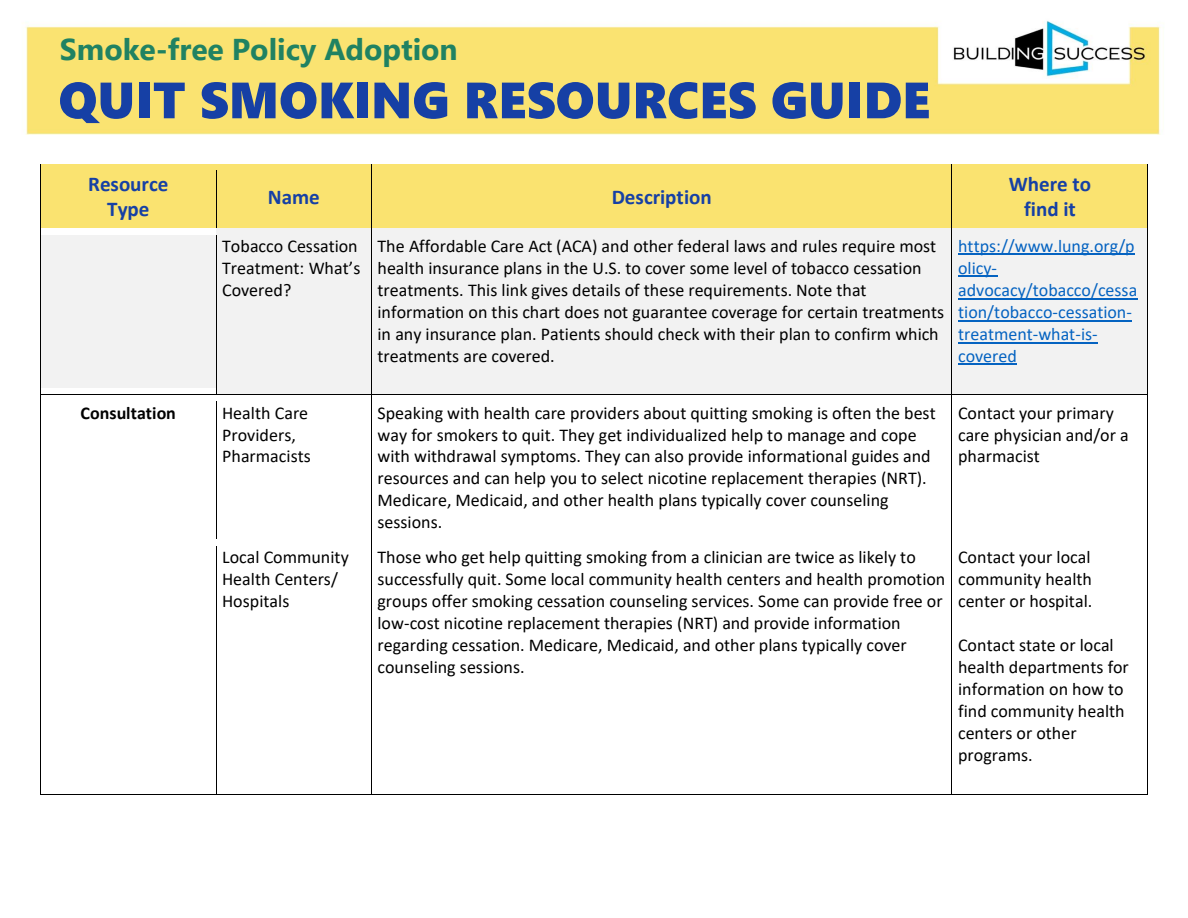
<style>
.page{position:relative;width:1188px;height:918px;background:#fff}
.page>*{position:absolute;margin:0;border:0;box-sizing:border-box;transform-origin:0 0}
.t1{font:51px "Segoe UI Black";color:#1640a5}
.t2{font:700 30px "Segoe UI";color:#208262}
.t3{font:700 21px "Calibri";color:#1640a5}
.t4{font:18px/21.9px "Calibri";color:#000}
.t5{font:18px/22px "Calibri";color:#0563c1}
.t6{font:700 18px "Calibri";color:#000}
</style>
<div class="page">
<img style="left:25px;top:20px;width:1136px;height:115px">
<div style="left:41px;top:165px;width:175px;height:63px;background:#fae370"></div>
<div style="left:217px;top:165px;width:154px;height:63px;background:#fae370"></div>
<div style="left:372px;top:165px;width:580px;height:63px;background:#fae370"></div>
<div style="left:952px;top:165px;width:195px;height:63px;background:#fae370"></div>
<hr style="left:41px;top:164px;width:175px;height:1px;background:#000">
<hr style="left:217px;top:164px;width:154px;height:1px;background:#000">
<hr style="left:372px;top:164px;width:580px;height:1px;background:#000">
<hr style="left:952px;top:164px;width:195px;height:1px;background:#000">
<hr style="left:40px;top:171px;width:1px;height:57px;background:#000">
<hr style="left:216px;top:171px;width:1px;height:57px;background:#000">
<hr style="left:371px;top:171px;width:1px;height:57px;background:#000">
<hr style="left:952px;top:171px;width:1px;height:57px;background:#000">
<hr style="left:1147px;top:171px;width:1px;height:57px;background:#000">
<div style="left:41px;top:229px;width:175px;height:166px;background:#f2f2f2"></div>
<div style="left:217px;top:229px;width:154px;height:166px;background:#f2f2f2"></div>
<div style="left:372px;top:229px;width:580px;height:166px;background:#f2f2f2"></div>
<div style="left:952px;top:229px;width:195px;height:166px;background:#f2f2f2"></div>
<hr style="left:958px;top:254px;width:177px;height:1px;background:#0563c1">
<hr style="left:958px;top:276px;width:39px;height:1px;background:#0563c1">
<hr style="left:958px;top:298px;width:179px;height:1px;background:#0563c1">
<hr style="left:958px;top:320px;width:174px;height:1px;background:#0563c1">
<hr style="left:958px;top:342px;width:140px;height:1px;background:#0563c1">
<hr style="left:958px;top:364px;width:59px;height:1px;background:#0563c1">
<hr style="left:41px;top:228px;width:175px;height:1px;background:#000">
<div style="left:41px;top:229px;width:175px;height:6px;background:#fff"></div>
<hr style="left:217px;top:228px;width:154px;height:1px;background:#000">
<hr style="left:372px;top:228px;width:580px;height:1px;background:#000">
<hr style="left:952px;top:228px;width:195px;height:1px;background:#000">
<hr style="left:41px;top:394px;width:175px;height:1px;background:#fff">
<div style="left:41px;top:389px;width:175px;height:5px;background:#fff"></div>
<hr style="left:40px;top:235px;width:1px;height:160px;background:#000">
<hr style="left:216px;top:394px;width:155px;height:1px;background:#fff">
<hr style="left:216px;top:235px;width:1px;height:160px;background:#000">
<hr style="left:371px;top:394px;width:581px;height:1px;background:#fff">
<hr style="left:371px;top:235px;width:1px;height:160px;background:#000">
<hr style="left:952px;top:394px;width:196px;height:1px;background:#fff">
<hr style="left:952px;top:235px;width:1px;height:160px;background:#000">
<hr style="left:1147px;top:235px;width:1px;height:160px;background:#000">
<hr style="left:40px;top:401px;width:1px;height:138px;background:#000">
<hr style="left:216px;top:401px;width:1px;height:138px;background:#000">
<hr style="left:371px;top:401px;width:1px;height:138px;background:#000">
<hr style="left:952px;top:401px;width:1px;height:138px;background:#000">
<hr style="left:1147px;top:401px;width:1px;height:138px;background:#000">
<hr style="left:217px;top:539px;width:154px;height:1px;background:#000">
<hr style="left:372px;top:539px;width:580px;height:1px;background:#000">
<hr style="left:952px;top:539px;width:195px;height:1px;background:#000">
<hr style="left:40px;top:546px;width:1px;height:248px;background:#000">
<hr style="left:41px;top:794px;width:175px;height:1px;background:#000">
<hr style="left:216px;top:546px;width:1px;height:248px;background:#000">
<hr style="left:217px;top:794px;width:154px;height:1px;background:#000">
<hr style="left:371px;top:546px;width:1px;height:248px;background:#000">
<hr style="left:372px;top:794px;width:580px;height:1px;background:#000">
<hr style="left:952px;top:546px;width:1px;height:248px;background:#000">
<hr style="left:952px;top:794px;width:195px;height:1px;background:#000">
<hr style="left:1147px;top:546px;width:1px;height:248px;background:#000">
<h2 class="t2" style="left:60px;top:28px;width:399px">Smoke-free Policy Adoption</h2>
<h1 class="t1" style="left:58px;top:64px;width:873px">QUIT SMOKING RESOURCES GUIDE</h1>
<p class="t3" style="left:88px;top:175px;width:82px">Resource</p>
<p class="t3" style="left:107px;top:201px;width:44px">Type</p>
<p class="t3" style="left:268px;top:188px;width:53px">Name</p>
<p class="t3" style="left:612px;top:188px;width:101px">Description</p>
<p class="t3" style="left:1009px;top:175px;width:84px">Where to</p>
<p class="t3" style="left:1024px;top:201px;width:53px">find it</p>
<p class="t4" style="left:222px;top:236px;width:140px">Tobacco Cessation<br>Treatment: What’s<br>Covered?</p>
<p class="t4" style="left:377px;top:236px;width:568px">The Affordable Care Act (ACA) and other federal laws and rules require most health insurance plans in the U.S. to cover some level of tobacco cessation treatments. This link gives details of these requirements. Note that information on this chart does not guarantee coverage for certain treatments in any insurance plan. Patients should check with their plan to confirm which treatments are covered.</p>
<p class="t5" style="left:958px;top:236px;width:181px">https://www.lung.org/p olicy&shy;advocacy/tobacco/cessa tion/tobacco-cessation&shy;treatment-what-is&shy;covered</p>
<p class="t6" style="left:81px;top:405px;width:97px">Consultation</p>
<p class="t4" style="left:222px;top:403px;width:90px">Health Care<br>Providers,<br>Pharmacists</p>
<p class="t4" style="left:377px;top:403px;width:560px">Speaking with health care providers about quitting smoking is often the best way for smokers to quit. They get individualized help to manage and cope with withdrawal symptoms. They can also provide informational guides and resources and can help you to select nicotine replacement therapies (NRT).<br>Medicare, Medicaid, and other health plans typically cover counseling sessions.</p>
<p class="t4" style="left:958px;top:403px;width:172px">Contact your primary care physician and/or a pharmacist</p>
<p class="t4" style="left:222px;top:548px;width:128px">Local Community<br>Health Centers/<br>Hospitals</p>
<p class="t4" style="left:377px;top:548px;width:569px">Those who get help quitting smoking from a clinician are twice as likely to successfully quit. Some local community health centers and health promotion groups offer smoking cessation counseling services. Some can provide free or low-cost nicotine replacement therapies (NRT) and provide information regarding cessation. Medicare, Medicaid, and other plans typically cover counseling sessions.</p>
<p class="t4" style="left:958px;top:548px;width:136px;text-align:justify">Contact your local community health center or hospital.</p>
<p class="t4" style="left:958px;top:635px;width:172px">Contact state or local health departments for information on how to find community health centers or other programs.</p>
</div>
